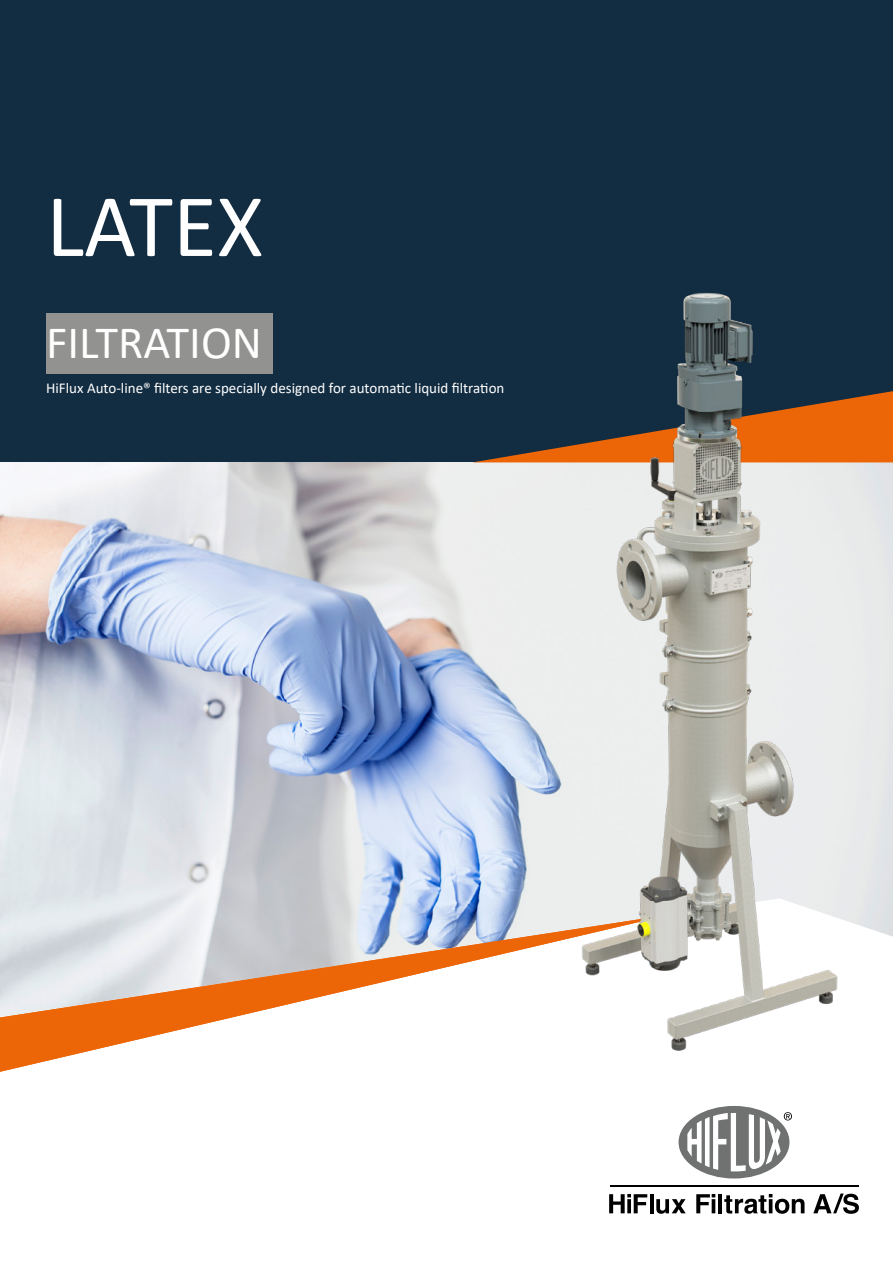
<style>
.page{position:relative;width:893px;height:1263px;background:#fff}
.page>*{position:absolute;margin:0;border:0;box-sizing:border-box;transform-origin:0 0}
.t1{font:90px "Calibri";color:#fff}
.t2{font:46.5px "Calibri";color:#fff}
.t3{font:15px "Calibri";color:#fff}
</style>
<div class="page">
<img style="left:0;top:462px;width:537px;height:452px">
<div style="left:0;top:0;width:893px;height:462px;background:#122c41"></div>
<div style="left:679px;top:1106px;width:110px;height:72px;background:#6f7271;border-radius:50%"></div>
<svg style="left:687px;top:1112px;width:105px;height:59px"></svg>
<hr style="left:610px;top:1185px;width:248px;height:1px;background:#000">
<svg style="left:609px;top:1194px;width:38px;height:19px"></svg>
<hr style="left:650px;top:1194px;width:4px;height:19px;background:#000">
<svg style="left:656px;top:1199px;width:30px;height:15px"></svg>
<svg style="left:696px;top:1194px;width:19px;height:19px"></svg>
<hr style="left:718px;top:1194px;width:4px;height:19px;background:#000">
<svg style="left:724px;top:1194px;width:80px;height:20px"></svg>
<svg style="left:813px;top:1193px;width:46px;height:21px"></svg>
<div style="left:46px;top:313px;width:226px;height:60px;background:#929291"></div>
<svg style="left:475px;top:451px;width:62px;height:11px"></svg>
<svg style="left:0;top:914px;width:537px;height:158px"></svg>
<img style="left:537px;top:292px;width:356px;height:759px">
<h1 class="t1" style="left:46px;top:172px;width:219px">LATEX</h1>
<h2 class="t2" style="left:46px;top:315px;width:217px">FILTRATION</h2>
<p class="t3" style="left:46px;top:377px;width:460px">HiFlux Auto-line® filters are specially designed for automatic liquid filtration</p>
</div>
